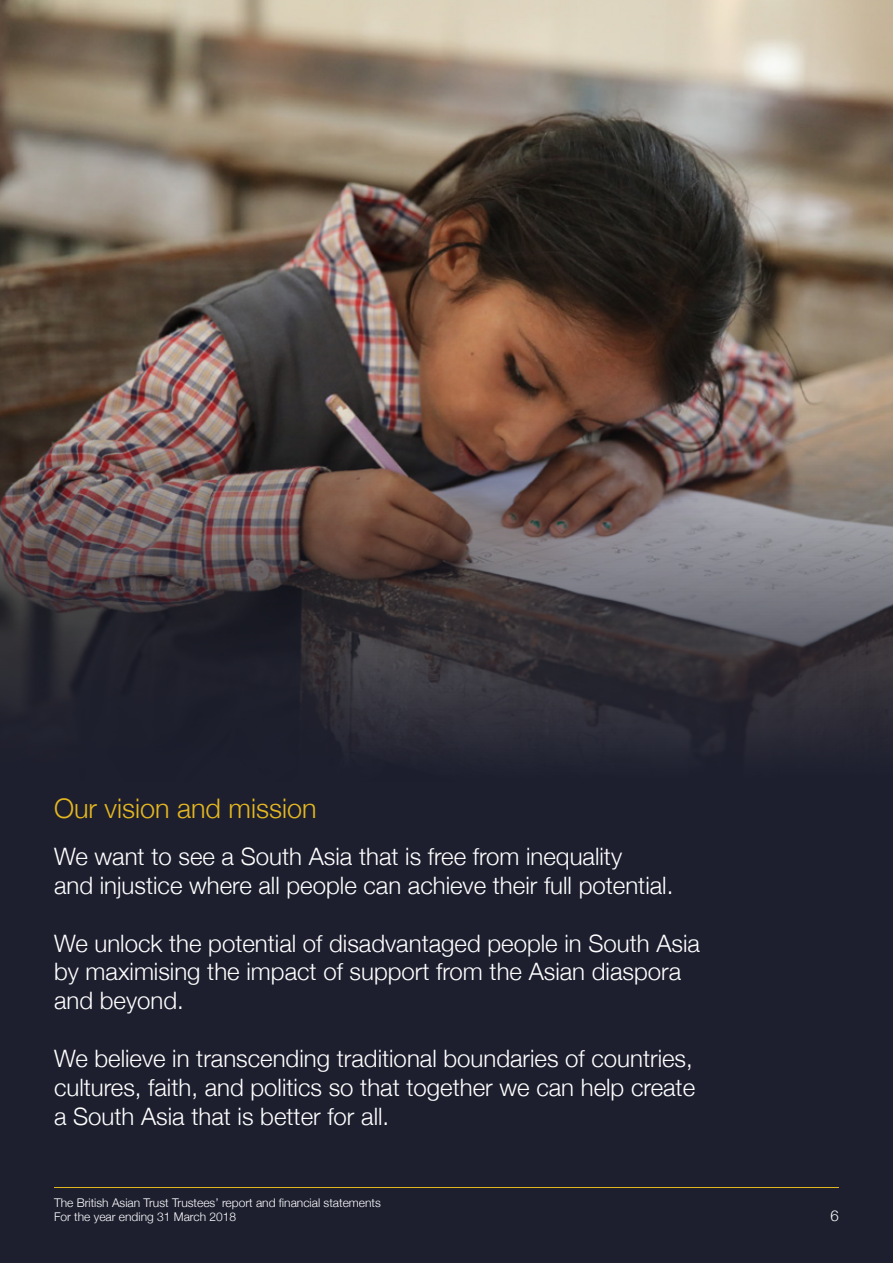
<style>
.page{position:relative;width:893px;height:1263px;background:#1d1f2f}
.page>*{position:absolute;margin:0;border:0;box-sizing:border-box;transform-origin:0 0}
.L2{font:300 27px "Helvetica Neue";color:#e4b720}
.intro_para_16{font:300 24px/28.8px "Helvetica Neue";color:#fff}
.main_body_-_report18{font:300 15px "Helvetica Neue";color:#fff}
.t1{font:300 12px "Helvetica Neue";color:#fff}
</style>
<div class="page">
<img style="left:0;top:0;width:893px;height:752px">
<hr style="left:54px;top:1187px;width:785px;height:1px;background:#e4b720">
<p class="L2" style="left:54px;top:787px;width:264px">Our vision and mission</p>
<p class="intro_para_16" style="left:54px;top:840px;width:621px">We want to see a South Asia that is free from inequality<br>and injustice where all people can achieve their full potential.</p>
<p class="intro_para_16" style="left:54px;top:927px;width:647px">We unlock the potential of disadvantaged people in South Asia by maximising the impact of support from the Asian diaspora and beyond.</p>
<p class="intro_para_16" style="left:54px;top:1042px;width:643px;text-align:justify">We believe in transcending traditional boundaries of countries, cultures, faith, and politics so that together we can help create a South Asia that is better for all.</p>
<p class="t1" style="left:54px;top:1192px;width:328px">The British Asian Trust Trustees’ report and financial statements</p>
<p class="t1" style="left:54px;top:1207px;width:184px">For the year ending 31 March 2018</p>
<p class="main_body_-_report18" style="left:831px;top:1203px;width:10px">6</p>
</div>
